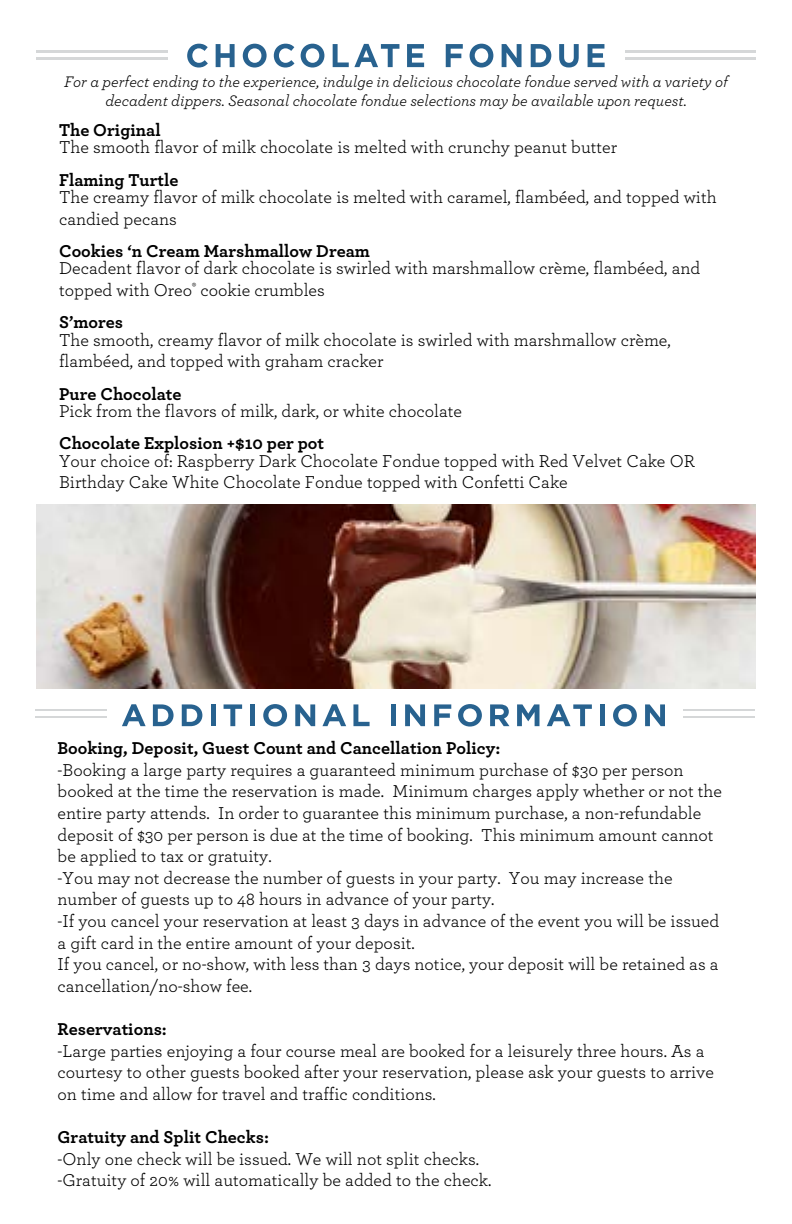
<style>
.page{position:relative;width:792px;height:1224px;background:#fff}
.page>*{position:absolute;margin:0;border:0;box-sizing:border-box;transform-origin:0 0}
.t1{font:18px/21.6px "Archer";color:#000}
.t2{font:700 18px "Archer";color:#000}
.t3{font:italic 16px/19.2px "Archer";color:#000;text-align:center}
.s1{font-weight:700}
.s2{color:#fff}
</style>
<div class="page">
<hr style="left:36px;top:50px;width:720px;height:2px;background:#d5d7d8">
<hr style="left:36px;top:58px;width:720px;height:2px;background:#d5d7d8">
<div style="left:168px;top:41px;width:456px;height:32px;background:#fff"></div>
<svg style="left:187px;top:44px;width:21px;height:24px"></svg>
<svg style="left:216px;top:44px;width:19px;height:23px"></svg>
<svg style="left:243px;top:44px;width:24px;height:24px"></svg>
<svg style="left:274px;top:44px;width:20px;height:24px"></svg>
<svg style="left:301px;top:44px;width:23px;height:24px"></svg>
<svg style="left:333px;top:44px;width:66px;height:23px"></svg>
<svg style="left:407px;top:44px;width:17px;height:23px"></svg>
<svg style="left:446px;top:44px;width:17px;height:23px"></svg>
<svg style="left:470px;top:44px;width:23px;height:24px"></svg>
<svg style="left:502px;top:44px;width:20px;height:23px"></svg>
<svg style="left:531px;top:44px;width:20px;height:23px"></svg>
<svg style="left:559px;top:44px;width:20px;height:23px"></svg>
<svg style="left:588px;top:44px;width:17px;height:23px"></svg>
<img style="left:36px;top:504px;width:720px;height:184px">
<hr style="left:35px;top:709px;width:720px;height:2px;background:#d5d7d8">
<hr style="left:35px;top:716px;width:720px;height:2px;background:#d5d7d8">
<div style="left:107px;top:701px;width:576px;height:28px;background:#fff"></div>
<svg style="left:122px;top:704px;width:24px;height:22px"></svg>
<svg style="left:153px;top:704px;width:21px;height:22px"></svg>
<svg style="left:182px;top:704px;width:20px;height:22px"></svg>
<div style="left:211px;top:704px;width:5px;height:22px;background:#28628f"></div>
<svg style="left:224px;top:704px;width:18px;height:22px"></svg>
<div style="left:250px;top:704px;width:5px;height:22px;background:#28628f"></div>
<svg style="left:263px;top:704px;width:24px;height:23px"></svg>
<svg style="left:295px;top:704px;width:20px;height:22px"></svg>
<svg style="left:322px;top:704px;width:24px;height:22px"></svg>
<svg style="left:353px;top:704px;width:17px;height:22px"></svg>
<div style="left:391px;top:704px;width:5px;height:22px;background:#28628f"></div>
<svg style="left:405px;top:704px;width:20px;height:22px"></svg>
<svg style="left:434px;top:704px;width:17px;height:22px"></svg>
<svg style="left:458px;top:704px;width:24px;height:23px"></svg>
<svg style="left:490px;top:704px;width:19px;height:22px"></svg>
<svg style="left:517px;top:704px;width:22px;height:22px"></svg>
<svg style="left:547px;top:704px;width:45px;height:22px"></svg>
<div style="left:600px;top:704px;width:5px;height:22px;background:#28628f"></div>
<svg style="left:613px;top:704px;width:24px;height:23px"></svg>
<svg style="left:645px;top:704px;width:20px;height:22px"></svg>
<p class="t3" style="left:64px;top:71px;width:665px">For a perfect ending to the experience, indulge in delicious chocolate fondue served with a variety of decadent dippers. Seasonal chocolate fondue selections may be available upon request.</p>
<p class="t1" style="left:59px;top:122px;width:563px;line-height:17.2px"><span class="s1">The Original<br></span>The smooth flavor of milk chocolate is melted with crunchy peanut butter<span class="s2">.</span></p>
<p class="t2" style="left:59px;top:169px;width:121px">Flaming Turtle</p>
<p class="t1" style="left:59px;top:186px;width:659px">The creamy flavor of milk chocolate is melted with caramel, flambéed, and topped with candied pecans<span class="s2">.</span></p>
<p class="t2" style="left:59px;top:240px;width:313px">Cookies ‘n Cream Marshmallow Dream</p>
<p class="t1" style="left:59px;top:258px;width:643px">Decadent flavor of dark chocolate is swirled with marshmallow crème, flambéed, and topped with Oreo<sup>®</sup> cookie crumbles<span class="s2">.</span></p>
<p class="t2" style="left:59px;top:311px;width:66px">S’mores</p>
<p class="t1" style="left:59px;top:329px;width:613px">The smooth, creamy flavor of milk chocolate is swirled with marshmallow crème, flambéed, and topped with graham cracker<span class="s2">.</span></p>
<p class="t1" style="left:59px;top:385px;width:408px;line-height:17.2px"><span class="s1">Pure Chocolate<br></span>Pick from the flavors of milk, dark, or white chocolate<span class="s2">.</span></p>
<p class="t2" style="left:59px;top:432px;width:267px">Chocolate Explosion +$10 per pot</p>
<p class="t1" style="left:59px;top:450px;width:637px">Your choice of: Raspberry Dark Chocolate Fondue topped with Red Velvet Cake OR<br>Birthday Cake White Chocolate Fondue topped with Confetti Cake<span class="s2">.</span></p>
<p class="t2" style="left:58px;top:737px;width:444px">Booking, Deposit, Guest Count and Cancellation Policy:</p>
<p class="t1" style="left:58px;top:759px;width:666px">-Booking a large party requires a guaranteed minimum purchase of $30 per person booked at the time the reservation is made. Minimum charges apply whether or not the entire party attends. In order to guarantee this minimum purchase, a non-refundable deposit of $30 per person is due at the time of booking. This minimum amount cannot be applied to tax or gratuity.<br>-You may not decrease the number of guests in your party. You may increase the number of guests up to 48 hours in advance of your party.<br>-If you cancel your reservation at least 3 days in advance of the event you will be issued a gift card in the entire amount of your deposit.<br>If you cancel, or no-show, with less than 3 days notice, your deposit will be retained as a cancellation/no-show fee.</p>
<p class="t2" style="left:58px;top:1018px;width:111px">Reservations:</p>
<p class="t1" style="left:58px;top:1040px;width:658px">-Large parties enjoying a four course meal are booked for a leisurely three hours. As a courtesy to other guests booked after your reservation, please ask your guests to arrive on time and allow for travel and traffic conditions.</p>
<p class="t2" style="left:58px;top:1126px;width:213px">Gratuity and Split Checks:</p>
<p class="t1" style="left:58px;top:1148px;width:435px">-Only one check will be issued. We will not split checks. -Gratuity of 20% will automatically be added to the check.</p>
</div>
